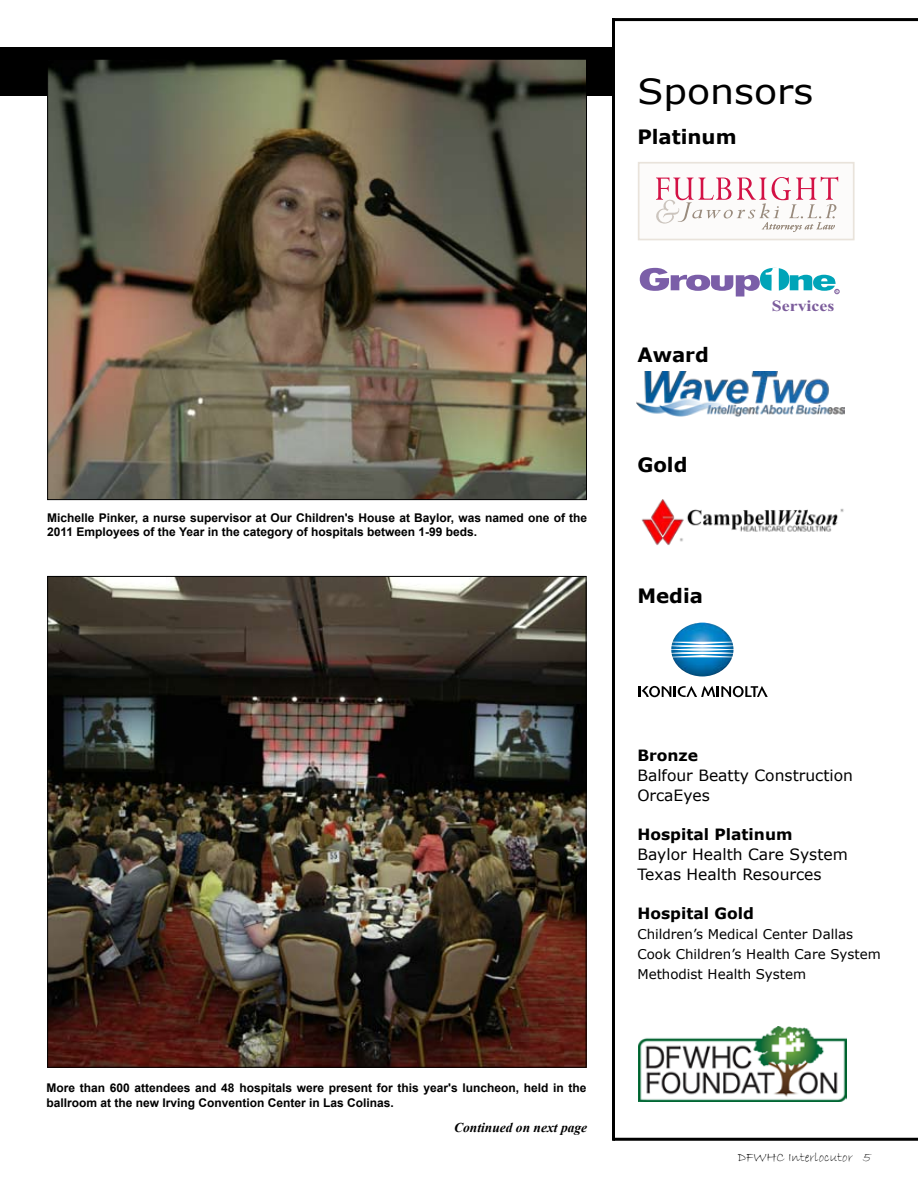
<style>
.page{position:relative;width:918px;height:1188px;background:#fff}
.page>*{position:absolute;margin:0;border:0;box-sizing:border-box;transform-origin:0 0}
.t1{font:34.5px "Verdana";color:#000;scale:1.1 1}
.t2{font:800 condensed 33.45px "Tw Cen";letter-spacing:-.065em;color:#7b5ea8;scale:1.83 1}
.t3{font:700 19.8px "Verdana";color:#000}
.t4{font:700 15.75px "Times New Roman";color:#7c5d9c;scale:1.13 1}
.t5{font:15.6px/19.8px "Verdana";color:#000}
.t6{font:700 15.6px "Verdana";color:#000}
.t7{font:italic 700 13.5px "Times New Roman";color:#000}
.t8{font:13.5px "Bradley Hand ITC";color:#000}
.t9{font:13.35px/19.8px "Verdana";color:#000}
.t10{font:700 12px/14.4px "Arial";color:#000}
.t11{font:4.05px "Verdana";color:#7c5d9c;scale:.96 1}
.s1{color:#00a4b8}
</style>
<div class="page">
<div style="left:0;top:47px;width:613px;height:49px;background:#000"></div>
<svg style="left:767px;top:272px;width:14px;height:15px"></svg>
<svg style="left:835px;top:289px;width:4px;height:5px"></svg>
<img style="left:671px;top:623px;width:63px;height:53px">
<svg style="left:639px;top:686px;width:129px;height:11px"></svg>
<img style="left:641px;top:499px;width:203px;height:46px">
<img style="left:637px;top:371px;width:208px;height:46px">
<hr style="left:612px;top:18px;width:306px;height:3px;background:#000">
<hr style="left:612px;top:18px;width:3px;height:1123px;background:#000">
<hr style="left:613px;top:1138px;width:305px;height:3px;background:#000">
<img style="left:49px;top:61px;width:536px;height:437px">
<img style="left:49px;top:578px;width:535px;height:488px">
<div style="left:639px;top:163px;width:215px;height:77px;background:#fcfbfa"></div>
<div style="left:638px;top:162px;width:217px;height:78px;border:2px solid #e9e3db"></div>
<svg style="left:656px;top:177px;width:182px;height:55px"></svg>
<img style="left:638px;top:1027px;width:209px;height:74px">
<p class="t10" style="left:47px;top:511px;width:541px">Michelle Pinker, a nurse supervisor at Our Children's House at Baylor, was named one of the<br>2011 Employees of the Year in the category of hospitals between 1-99 beds.</p>
<h1 class="t1" style="left:637px;top:69px;width:161px">Sponsors</h1>
<h3 class="t3" style="left:637px;top:124px;width:101px">Platinum</h3>
<h2 class="t2" style="left:637px;top:260px;width:111px">Group<span class="s1">One</span></h2>
<h3 class="t4" style="left:772px;top:295px;width:57px">Services</h3>
<p class="t11" style="left:836px;top:289px;width:4px">R</p>
<h3 class="t3" style="left:637px;top:342px;width:73px">Award</h3>
<h3 class="t3" style="left:637px;top:453px;width:52px">Gold</h3>
<h3 class="t3" style="left:637px;top:583px;width:67px">Media</h3>
<p class="t10" style="left:46px;top:1081px;width:541px">More than 600 attendees and 48 hospitals were present for this year's luncheon, held in the ballroom at the new Irving Convention Center in Las Colinas.</p>
<p class="t7" style="left:454px;top:1118px;width:135px">Continued on next page</p>
<h3 class="t6" style="left:637px;top:745px;width:62px">Bronze</h3>
<h3 class="t5" style="left:637px;top:765px;width:217px">Balfour Beatty Construction<br>OrcaEyes</h3>
<h3 class="t6" style="left:637px;top:825px;width:157px">Hospital Platinum</h3>
<h3 class="t5" style="left:637px;top:844px;width:212px">Baylor Health Care System<br>Texas Health Resources</h3>
<h3 class="t6" style="left:637px;top:904px;width:118px">Hospital Gold</h3>
<p class="t9" style="left:637px;top:924px;width:245px">Children’s Medical Center Dallas<br>Cook Children’s Health Care System<br>Methodist Health System</p>
<p class="t8" style="left:738px;top:1149px;width:134px">DFWHC Interlocutor 5</p>
</div>
